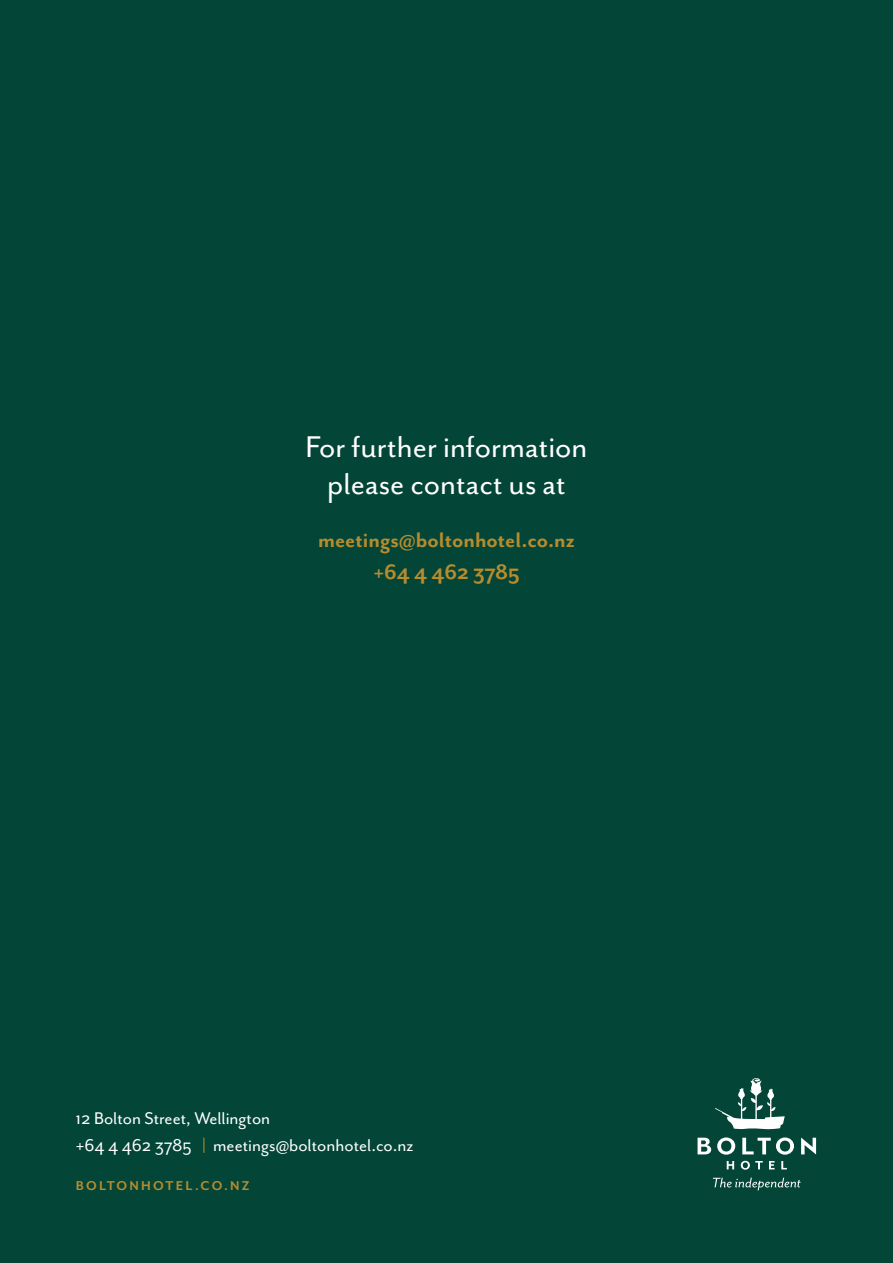
<style>
.page{position:relative;width:893px;height:1263px;background:#034638}
.page>*{position:absolute;margin:0;border:0;box-sizing:border-box;transform-origin:0 0}
.Section_headers{font:34.5px/37.5px "Mr Eaves San OT";color:#fff;text-align:center}
.Section_headers-2{font:700 24px "Mr Eaves San OT";color:#b88c2d}
.Headers{font:19.5px/27px "Mr Eaves San R";color:#fff}
.Headers-2{font:700 14.7px "Mr Eaves San OT";letter-spacing:.15em;color:#b88c2d}
.s1{color:#b88c2d}
</style>
<div class="page">
<svg style="left:713px;top:1177px;width:88px;height:13px"></svg>
<svg style="left:715px;top:1078px;width:70px;height:51px"></svg>
<svg style="left:727px;top:1161px;width:7px;height:8px"></svg>
<svg style="left:741px;top:1161px;width:22px;height:9px"></svg>
<svg style="left:769px;top:1161px;width:6px;height:8px"></svg>
<svg style="left:781px;top:1161px;width:6px;height:8px"></svg>
<svg style="left:697px;top:1138px;width:14px;height:16px"></svg>
<svg style="left:717px;top:1137px;width:18px;height:18px"></svg>
<svg style="left:742px;top:1137px;width:52px;height:18px"></svg>
<svg style="left:801px;top:1137px;width:15px;height:17px"></svg>
<p class="Section_headers" style="left:305px;top:428px;width:284px">For further information please contact us at</p>
<p class="Section_headers-2" style="left:318px;top:527px;width:258px">meetings@boltonhotel.co.nz</p>
<p class="Section_headers-2" style="left:373px;top:558px;width:148px">+64 4 462 3785</p>
<p class="Headers" style="left:76px;top:1105px;width:339px">12 Bolton Street, Wellington<br>+64 4 462 3785 <span class="s1">|</span> meetings@boltonhotel.co.nz</p>
<p class="Headers-2" style="left:76px;top:1178px;width:175px">BOLTONHOTEL.CO.NZ</p>
</div>
